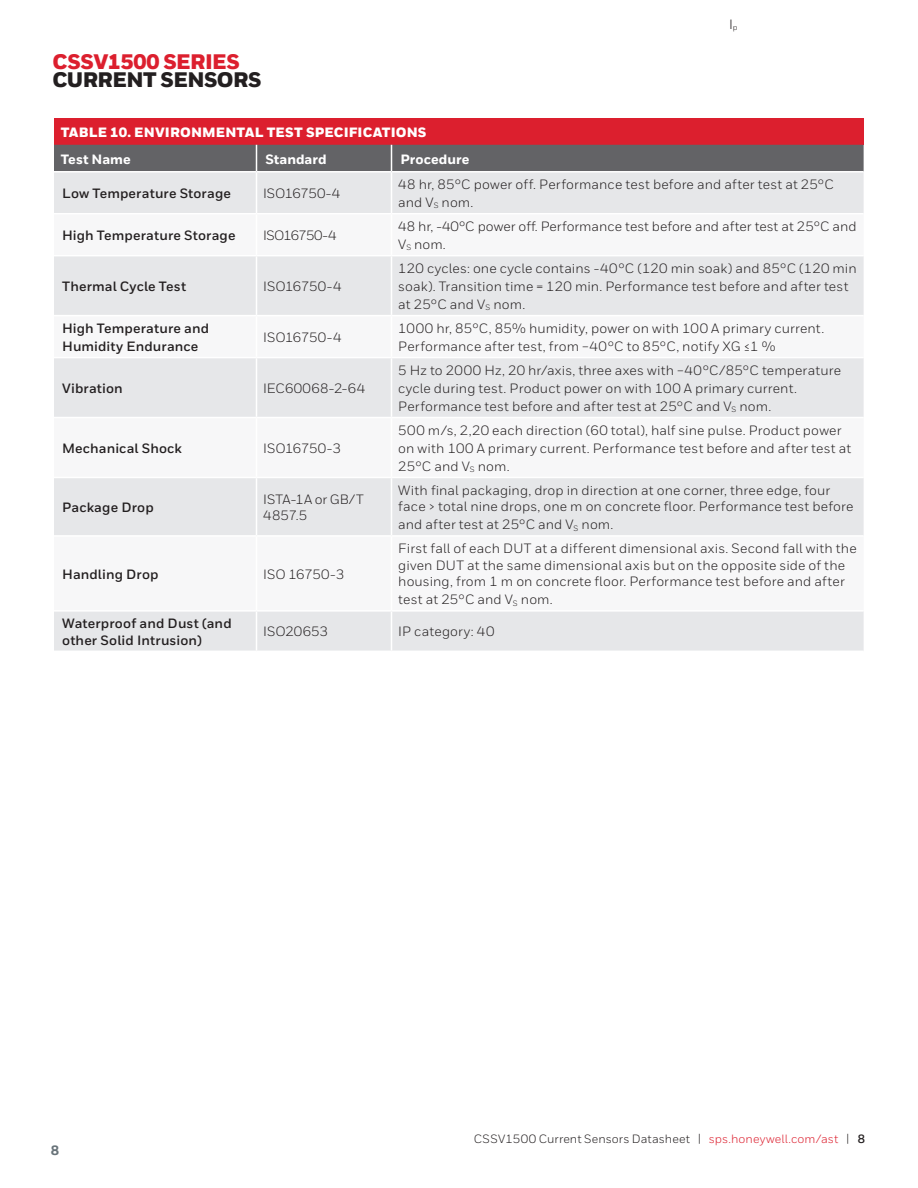
<style>
.page{position:relative;width:918px;height:1188px;background:#fff}
.page>*{position:absolute;margin:0;border:0;box-sizing:border-box;transform-origin:0 0}
.t1{font:900 21px "Honeywell Sans";letter-spacing:-.025em;color:#dc1f2e}
.t2{font:900 21px "Honeywell Sans";letter-spacing:-.025em;color:#231f20}
.t3{font:13.5px/18px "Honeywell Sans";letter-spacing:.01em;color:#231f20}
.t4{font:700 13.5px/18px "Honeywell Sans";letter-spacing:.01em;color:#231f20}
.t5{font:900 13.5px "Honeywell Sans";letter-spacing:.01em;color:#fff}
.t6{font:13.5px "Honeywell Sans";letter-spacing:-.015em;color:#231f20}
.t7{font:800 13.5px "Honeywell Sans";color:#fff}
.t8{font:13.5px "Honeywell Sans";letter-spacing:-.025em;color:#231f20}
.t9{font:13.5px "Honeywell Sans";letter-spacing:-.055em;color:#231f20}
.t10{font:13.5px "Honeywell Sans";letter-spacing:-.01em;color:#231f20}
.t11{font:800 13.5px "Honeywell Sans";color:#687379}
.t12{font:12px "Honeywell Sans";letter-spacing:.005em;color:#231f20}
.s1{color:#dc1f2e}
.s2{font-weight:700}
</style>
<div class="page">
<div style="left:54px;top:118px;width:810px;height:27px;background:#dc1f2e"></div>
<div style="left:54px;top:173px;width:810px;height:478px;background:#e6e7e9"></div>
<svg style="left:54px;top:214px;width:810px;height:396px"></svg>
<div style="left:54px;top:145px;width:810px;height:26px;background:#636366"></div>
<hr style="left:54px;top:213px;width:202px;height:1px;background:#fff">
<hr style="left:256px;top:213px;width:136px;height:1px;background:#fff">
<hr style="left:392px;top:213px;width:472px;height:1px;background:#fff">
<hr style="left:54px;top:255px;width:202px;height:1px;background:#fff">
<hr style="left:256px;top:255px;width:136px;height:1px;background:#fff">
<hr style="left:392px;top:255px;width:472px;height:1px;background:#fff">
<hr style="left:54px;top:315px;width:202px;height:1px;background:#fff">
<hr style="left:256px;top:315px;width:136px;height:1px;background:#fff">
<hr style="left:392px;top:315px;width:472px;height:1px;background:#fff">
<hr style="left:54px;top:357px;width:202px;height:1px;background:#fff">
<hr style="left:256px;top:357px;width:136px;height:1px;background:#fff">
<hr style="left:392px;top:357px;width:472px;height:1px;background:#fff">
<hr style="left:54px;top:417px;width:202px;height:1px;background:#fff">
<hr style="left:256px;top:417px;width:136px;height:1px;background:#fff">
<hr style="left:392px;top:417px;width:472px;height:1px;background:#fff">
<hr style="left:54px;top:477px;width:202px;height:1px;background:#fff">
<hr style="left:256px;top:477px;width:136px;height:1px;background:#fff">
<hr style="left:392px;top:477px;width:472px;height:1px;background:#fff">
<hr style="left:54px;top:535px;width:202px;height:2px;background:#fff">
<hr style="left:256px;top:535px;width:136px;height:2px;background:#fff">
<hr style="left:392px;top:535px;width:472px;height:2px;background:#fff">
<hr style="left:54px;top:610px;width:202px;height:2px;background:#fff">
<hr style="left:256px;top:610px;width:136px;height:2px;background:#fff">
<hr style="left:392px;top:610px;width:472px;height:2px;background:#fff">
<hr style="left:256px;top:173px;width:1px;height:40px;background:#fff">
<hr style="left:391px;top:173px;width:1px;height:40px;background:#fff">
<hr style="left:256px;top:214px;width:1px;height:41px;background:#fff">
<hr style="left:391px;top:214px;width:1px;height:41px;background:#fff">
<hr style="left:256px;top:256px;width:1px;height:59px;background:#fff">
<hr style="left:391px;top:256px;width:1px;height:59px;background:#fff">
<hr style="left:256px;top:316px;width:1px;height:41px;background:#fff">
<hr style="left:391px;top:316px;width:1px;height:41px;background:#fff">
<hr style="left:256px;top:358px;width:1px;height:59px;background:#fff">
<hr style="left:391px;top:358px;width:1px;height:59px;background:#fff">
<hr style="left:256px;top:418px;width:1px;height:59px;background:#fff">
<hr style="left:391px;top:418px;width:1px;height:59px;background:#fff">
<hr style="left:256px;top:478px;width:1px;height:57px;background:#fff">
<hr style="left:391px;top:478px;width:1px;height:57px;background:#fff">
<hr style="left:256px;top:537px;width:1px;height:73px;background:#fff">
<hr style="left:391px;top:537px;width:1px;height:73px;background:#fff">
<hr style="left:256px;top:612px;width:1px;height:39px;background:#fff">
<hr style="left:391px;top:612px;width:1px;height:39px;background:#fff">
<h1 class="t1" style="left:52px;top:48px;width:189px">CSSV1500 SERIES</h1>
<h1 class="t2" style="left:52px;top:66px;width:210px">CURRENT SENSORS</h1>
<p class="t3" style="left:729px;top:15px;width:10px">I<sub>p</sub></p>
<p class="t5" style="left:61px;top:123px;width:367px">TABLE 10. ENVIRONMENTAL TEST SPECIFICATIONS</p>
<p class="t7" style="left:61px;top:151px;width:72px">Test Name</p>
<p class="t7" style="left:265px;top:151px;width:63px">Standard</p>
<p class="t7" style="left:400px;top:151px;width:70px">Procedure</p>
<p class="t4" style="left:62px;top:185px;width:170px">Low Temperature Storage</p>
<p class="t8" style="left:263px;top:185px;width:78px">ISO16750-4</p>
<p class="t3" style="left:398px;top:175px;width:437px">48 hr, 85°C power off. Performance test before and after test at 25°C and V<sub>S</sub> nom.</p>
<p class="t4" style="left:62px;top:227px;width:175px">High Temperature Storage</p>
<p class="t9" style="left:263px;top:227px;width:75px">ISO16750-4</p>
<p class="t3" style="left:398px;top:217px;width:460px">48 hr, -40°C power off. Performance test before and after test at 25°C and<br>V<sub>S</sub> nom.</p>
<p class="t4" style="left:62px;top:278px;width:126px">Thermal Cycle Test</p>
<p class="t6" style="left:263px;top:278px;width:80px">ISO16750-4</p>
<p class="t3" style="left:398px;top:259px;width:460px">120 cycles: one cycle contains -40°C (120 min soak) and 85°C (120 min soak). Transition time = 120 min. Performance test before and after test at 25°C and V<sub>S</sub> nom.</p>
<p class="t4" style="left:62px;top:319px;width:149px">High Temperature and<br>Humidity Endurance</p>
<p class="t6" style="left:263px;top:329px;width:80px">ISO16750-4</p>
<p class="t3" style="left:398px;top:319px;width:427px">1000 hr, 85°C, 85% humidity, power on with 100 A primary current.<br>Performance after test, from −40°C to 85°C, notify XG ≤1 %</p>
<p class="t4" style="left:62px;top:379px;width:62px">Vibration</p>
<p class="t3" style="left:263px;top:379px;width:103px">IEC60068-2-64</p>
<p class="t3" style="left:398px;top:361px;width:444px">5 Hz to 2000 Hz, 20 hr/axis, three axes with −40°C/85°C temperature cycle during test. Product power on with 100 A primary current.<br>Performance test before and after test at 25°C and V<sub>S</sub> nom.</p>
<p class="t4" style="left:62px;top:439px;width:121px">Mechanical Shock</p>
<p class="t6" style="left:263px;top:440px;width:79px">ISO16750-3</p>
<p class="t3" style="left:398px;top:421px;width:455px">500 m/s, 2,20 each direction (60 total), half sine pulse. Product power on with 100 A primary current. Performance test before and after test at<br>25°C and V<sub>S</sub> nom.</p>
<p class="t4" style="left:62px;top:499px;width:93px">Package Drop</p>
<p class="t3" style="left:263px;top:491px;width:102px;line-height:16.5px">ISTA-1A or GB/T<br>4857.5</p>
<p class="t3" style="left:398px;top:482px;width:457px;line-height:16.5px">With final packaging, drop in direction at one corner, three edge, four face &gt; total nine drops, one m on concrete floor. Performance test before</p>
<p class="t3" style="left:398px;top:516px;width:217px">and after test at 25°C and V<sub>S</sub> nom.</p>
<p class="t4" style="left:62px;top:565px;width:98px">Handling Drop</p>
<p class="t10" style="left:263px;top:566px;width:82px">ISO 16750-3</p>
<p class="t3" style="left:398px;top:540px;width:460px;line-height:16.5px">First fall of each DUT at a different dimensional axis. Second fall with the given DUT at the same dimensional axis but on the opposite side of the housing, from 1 m on concrete floor. Performance test before and after</p>
<p class="t3" style="left:398px;top:590px;width:156px">test at 25°C and V<sub>S</sub> nom.</p>
<p class="t4" style="left:62px;top:615px;width:171px;line-height:16.5px">Waterproof and Dust (and other Solid Intrusion)</p>
<p class="t3" style="left:263px;top:623px;width:66px">ISO20653</p>
<p class="t3" style="left:398px;top:623px;width:98px">IP category: 40</p>
<p class="t11" style="left:51px;top:1142px;width:10px">8</p>
<p class="t12" style="left:474px;top:1132px;width:393px">CSSV1500 Current Sensors Datasheet | <span class="s1">sps.honeywell.com/ast</span> | <span class="s2">8</span></p>
</div>
